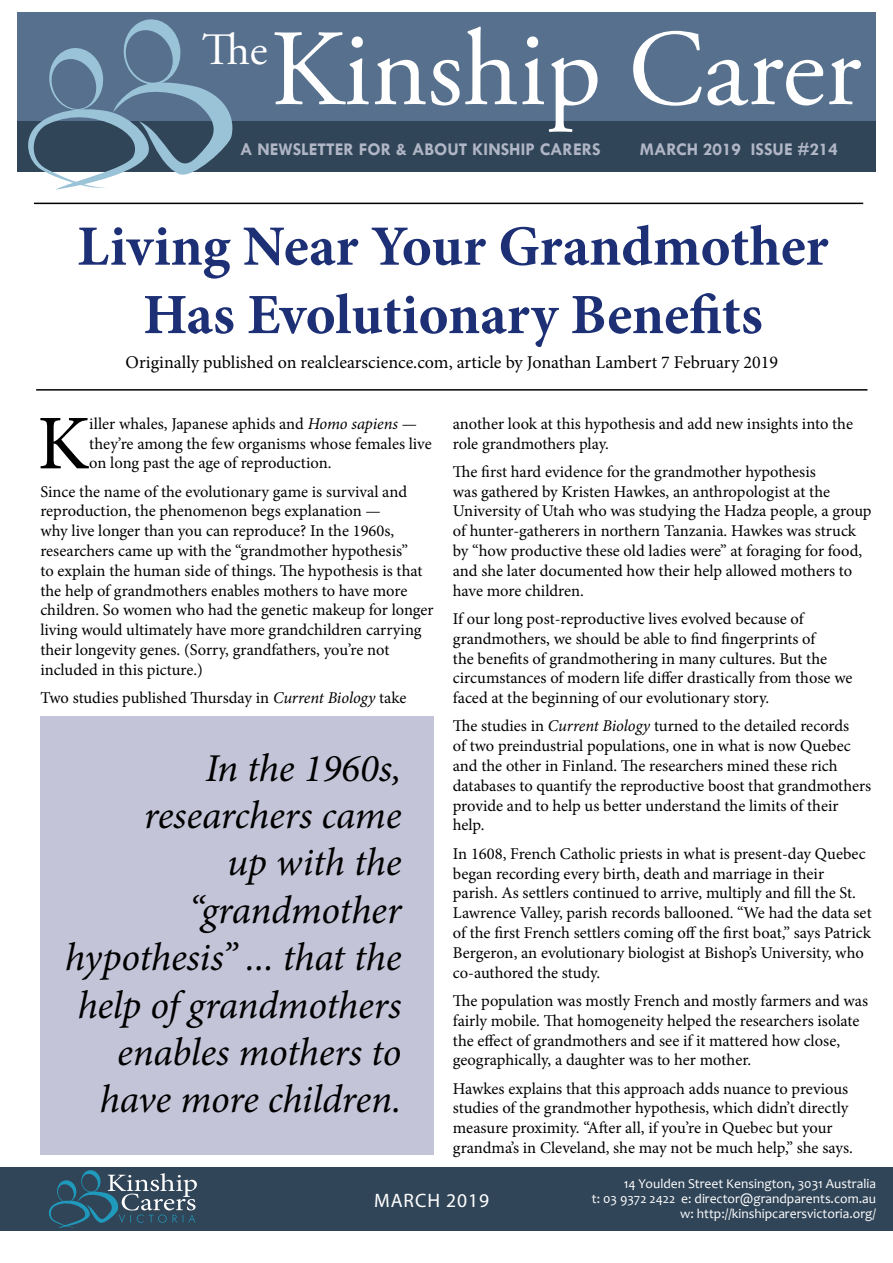
<style>
.page{position:relative;width:893px;height:1263px;background:#fff}
.page>*{position:absolute;margin:0;border:0;box-sizing:border-box;transform-origin:0 0}
.t1{font:108.3px "Adobe Garamond Pro";color:#fff}
.t2{font:77.4px "Minion Pro";color:#000}
.t3{font:700 57px/68.4px "Minion Pro";letter-spacing:-.005em;color:#1d3075;text-align:center}
.t4{font:44.85px "Adobe Garamond Pro";color:#fff}
.t5{font:italic 39.45px/47.4px "Minion Pro";letter-spacing:-.01em;color:#000;text-align:right}
.t6{font:19.5px "Myriad Pro";letter-spacing:.05em;color:#fff}
.t7{font:18px "Minion Pro";color:#000}
.t8{font:700 18px "Tw Cen";color:#b0b6c5}
.t9{font:16.5px/19.8px "Minion Pro";letter-spacing:-.005em;color:#000}
.t10{font:13.5px/15px "Candara";color:#fff;text-align:right}
.s1{font-style:italic}
</style>
<div class="page">
<div style="left:40px;top:716px;width:394px;height:438px;background:#c4c4d8"></div>
<div style="left:17px;top:121px;width:859px;height:50px;background:#314558"></div>
<div style="left:17px;top:13px;width:859px;height:108px;background:#56708d"></div>
<svg style="left:21px;top:19px;width:216px;height:171px"></svg>
<hr style="left:36px;top:389px;width:831px;height:2px;background:#000">
<hr style="left:34px;top:203px;width:829px;height:1px;background:#000">
<div style="left:0;top:1167px;width:893px;height:64px;background:#314558"></div>
<svg style="left:49px;top:1170px;width:148px;height:58px"></svg>
<h3 class="t4" style="left:202px;top:23px;width:67px">The</h3>
<h1 class="t1" style="left:270px;top:5px;width:592px">Kinship Carer</h1>
<p class="t8" style="left:240px;top:138px;width:362px">A NEWSLETTER FOR &amp; ABOUT KINSHIP CARERS</p>
<p class="t8" style="left:640px;top:138px;width:200px">MARCH 2019 ISSUE #214</p>
<h3 class="t3" style="left:77px;top:212px;width:753px">Living Near Your Grandmother<br>Has Evolutionary Benefits</h3>
<p class="t7" style="left:126px;top:350px;width:654px">Originally published on realclearscience.com, article by Jonathan Lambert 7 February 2019</p>
<h2 class="t2" style="left:37px;top:392px;width:54px">K</h2>
<p class="t9" style="left:89px;top:414px;width:344px">iller whales, Japanese aphids and <span class="s1">Homo sapiens</span> — they’re among the few organisms whose females live on long past the age of reproduction.</p>
<p class="t9" style="left:40px;top:481px;width:395px">Since the name of the evolutionary game is survival and reproduction, the phenomenon begs explanation —<br>why live longer than you can reproduce? In the 1960s, researchers came up with the “grandmother hypothesis”<br>to explain the human side of things. The hypothesis is that the help of grandmothers enables mothers to have more children. So women who had the genetic makeup for longer living would ultimately have more grandchildren carrying their longevity genes. (Sorry, grandfathers, you’re not included in this picture.)</p>
<p class="t9" style="left:40px;top:688px;width:368px">Two studies published Thursday in <span class="s1">Current Biology</span> take</p>
<p class="t9" style="left:453px;top:414px;width:402px">another look at this hypothesis and add new insights into the role grandmothers play.</p>
<p class="t9" style="left:453px;top:462px;width:420px">The first hard evidence for the grandmother hypothesis<br>was gathered by Kristen Hawkes, an anthropologist at the University of Utah who was studying the Hadza people, a group of hunter-gatherers in northern Tanzania. Hawkes was struck by “how productive these old ladies were” at foraging for food, and she later documented how their help allowed mothers to have more children.</p>
<p class="t9" style="left:453px;top:609px;width:401px">If our long post-reproductive lives evolved because of grandmothers, we should be able to find fingerprints of<br>the benefits of grandmothering in many cultures. But the circumstances of modern life differ drastically from those we faced at the beginning of our evolutionary story.</p>
<p class="t9" style="left:453px;top:716px;width:420px">The studies in <span class="s1">Current Biology</span> turned to the detailed records<br>of two preindustrial populations, one in what is now Quebec and the other in Finland. The researchers mined these rich databases to quantify the reproductive boost that grandmothers provide and to help us better understand the limits of their help.</p>
<p class="t9" style="left:453px;top:844px;width:420px">In 1608, French Catholic priests in what is present-day Quebec began recording every birth, death and marriage in their parish. As settlers continued to arrive, multiply and fill the St.<br>Lawrence Valley, parish records ballooned. “We had the data set of the first French settlers coming off the first boat,” says Patrick Bergeron, an evolutionary biologist at Bishop’s University, who co-authored the study.</p>
<p class="t9" style="left:453px;top:991px;width:417px">The population was mostly French and mostly farmers and was fairly mobile. That homogeneity helped the researchers isolate the effect of grandmothers and see if it mattered how close, geographically, a daughter was to her mother.</p>
<p class="t9" style="left:453px;top:1078px;width:401px">Hawkes explains that this approach adds nuance to previous studies of the grandmother hypothesis, which didn’t directly measure proximity. “After all, if you’re in Quebec but your grandma’s in Cleveland, she may not be much help,” she says.</p>
<p class="t6" style="left:374px;top:1189px;width:116px">MARCH 2019</p>
<h3 class="t5" style="left:65px;top:744px;width:338px">In the 1960s, researchers came<br>up with the “grandmother hypothesis” ... that the help of grandmothers enables mothers to have more children.</h3>
<p class="t10" style="left:592px;top:1176px;width:286px">14 Youlden Street Kensington, 3031 Australia<br>t: 03 9372 2422 e: director@grandparents.com.au w: http://kinshipcarersvictoria.org/</p>
</div>
